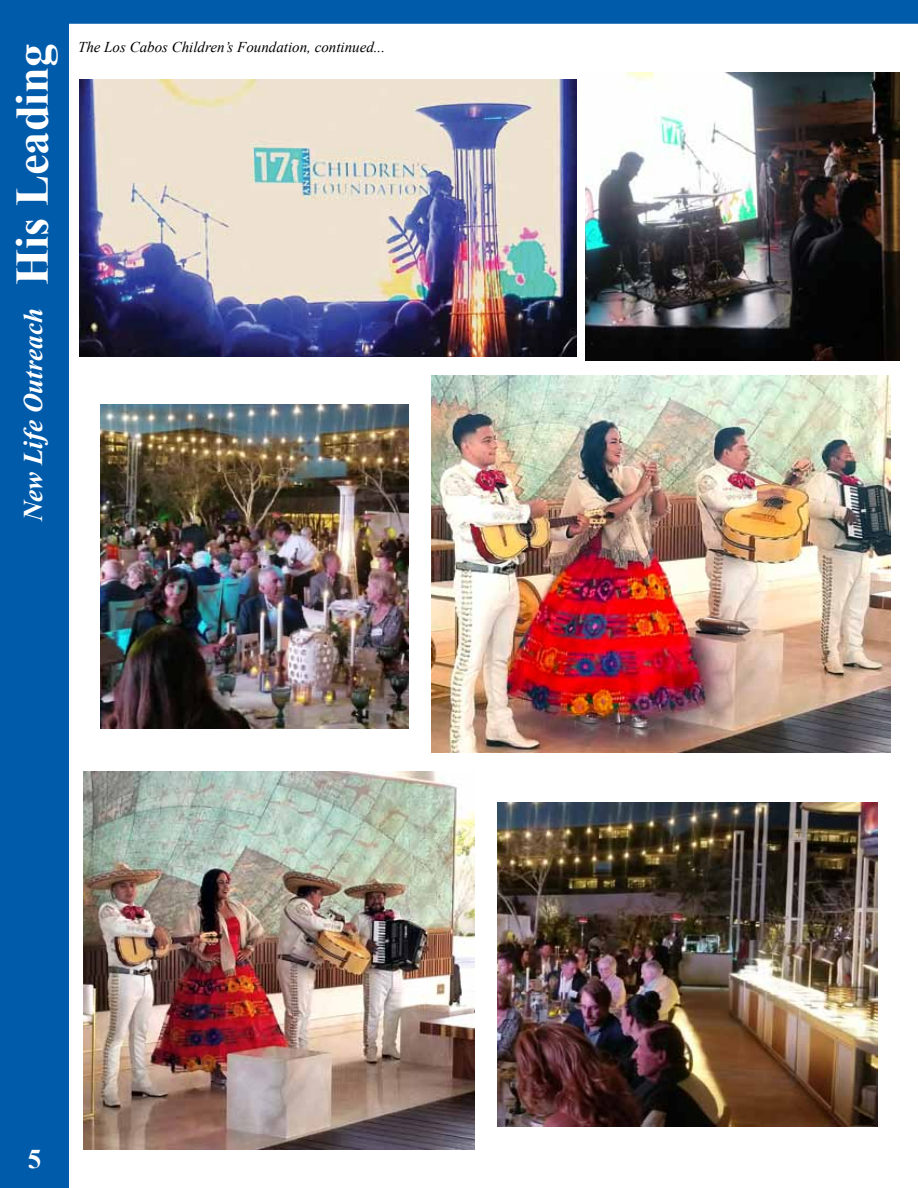
<style>
.page{position:relative;width:918px;height:1188px;background:#fff}
.page>*{position:absolute;margin:0;border:0;box-sizing:border-box;transform-origin:0 0}
.t1{font:700 46.5px "Times New Roman";color:#fff}
.t2{font:italic 700 27px "Times New Roman";color:#fff}
.t3{font:700 27px "Times New Roman";color:#fff}
.t4{font:italic 15px "Times New Roman";color:#000}
</style>
<div class="page">
<div style="left:1px;top:1px;width:67px;height:1186px;background:#005baa"></div>
<div style="left:0;top:0;width:69px;height:1188px;border:2px solid #005baa"></div>
<div style="left:1px;top:1px;width:916px;height:22px;background:#005baa"></div>
<div style="left:0;top:0;width:918px;height:24px;border:2px solid #005baa"></div>
<img style="left:586px;top:72px;width:314px;height:289px">
<img style="left:497px;top:802px;width:381px;height:324px">
<img style="left:101px;top:404px;width:307px;height:324px">
<img style="left:83px;top:772px;width:392px;height:378px">
<img style="left:431px;top:375px;width:460px;height:378px">
<img style="left:80px;top:79px;width:497px;height:278px">
<h1 class="t1" style="left:-1px;top:285px;width:243px;rotate:-90deg">His Leading</h1>
<h2 class="t2" style="left:14px;top:521px;width:214px;rotate:-90deg">New Life Outreach</h2>
<p class="t4" style="left:78px;top:37px;width:309px">The Los Cabos Children’s Foundation, continued...</p>
<h2 class="t3" style="left:28px;top:1139px;width:15px">5</h2>
</div>
